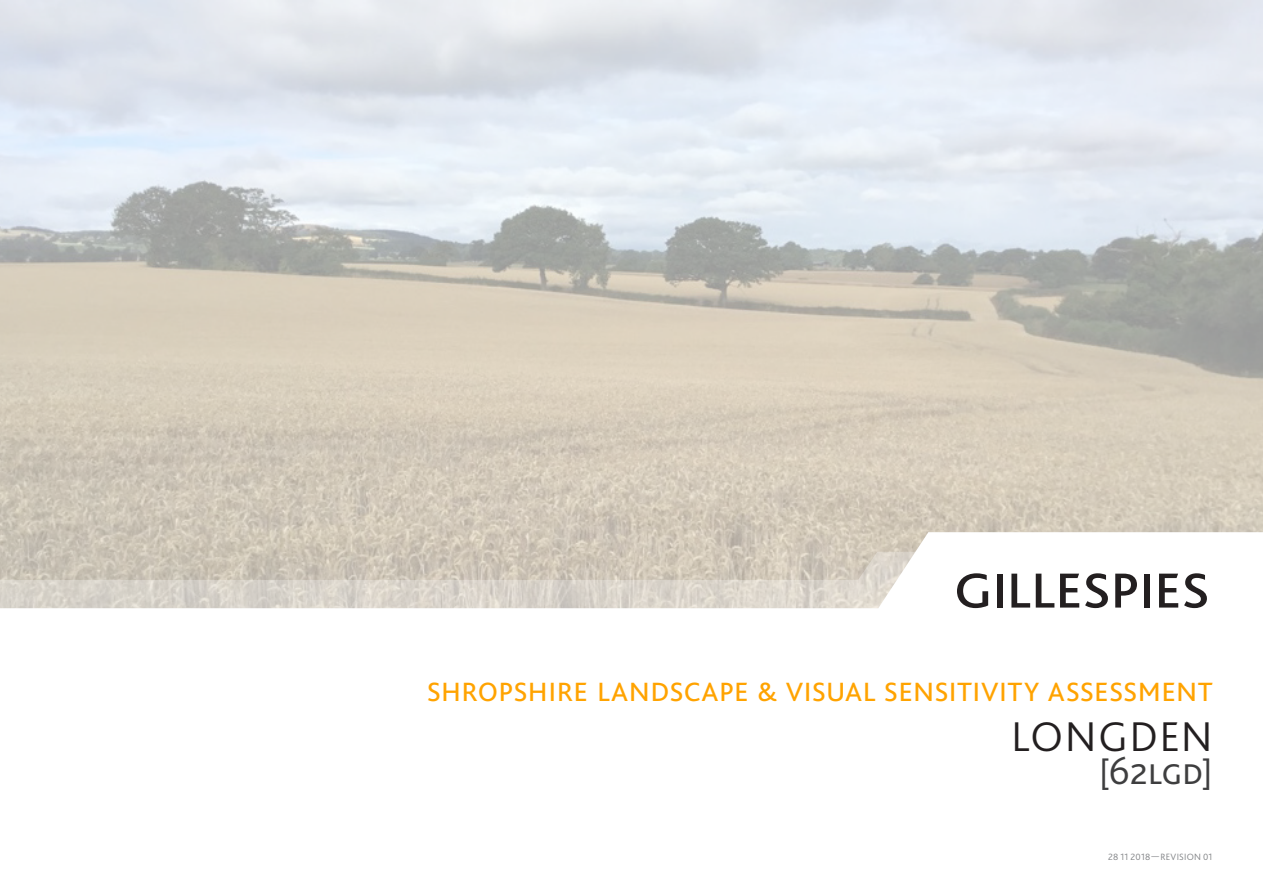
<style>
.page{position:relative;width:1263px;height:893px;background:#fff}
.page>*{position:absolute;margin:0;border:0;box-sizing:border-box;transform-origin:0 0}
.t1{font:300 43.5px "Bliss 2";letter-spacing:.045em;color:#231f20}
.t2{font:300 40.5px "Bliss 2";letter-spacing:-.015em;color:#3e3e3f}
.t3{font:300 37.5px "Bliss 2";color:#ffa300}
.Body_Copy{font:300 9.6px "Bliss 2";letter-spacing:.02em;color:#808285}
</style>
<div class="page">
<img style="left:0;top:0;width:1263px;height:495px">
<svg style="left:0;top:495px;width:1263px;height:114px"></svg>
<svg style="left:957px;top:573px;width:31px;height:35px"></svg>
<div style="left:997px;top:574px;width:5px;height:34px;background:#231f20"></div>
<svg style="left:1011px;top:574px;width:19px;height:34px"></svg>
<svg style="left:1036px;top:574px;width:18px;height:34px"></svg>
<svg style="left:1060px;top:574px;width:19px;height:34px"></svg>
<svg style="left:1085px;top:573px;width:23px;height:35px"></svg>
<svg style="left:1115px;top:574px;width:22px;height:34px"></svg>
<div style="left:1144px;top:574px;width:6px;height:34px;background:#231f20"></div>
<svg style="left:1159px;top:574px;width:19px;height:34px"></svg>
<svg style="left:1184px;top:573px;width:23px;height:35px"></svg>
<p class="t3" style="left:427px;top:666px;width:787px">shropshire landscape &amp; visual sensitivity assessment</p>
<p class="t1" style="left:1011px;top:709px;width:203px">LONGDEN</p>
<p class="t2" style="left:1099px;top:745px;width:115px">[62lgd]</p>
<p class="Body_Copy" style="left:1108px;top:851px;width:106px">28 11 2018—REVISION 01</p>
</div>
